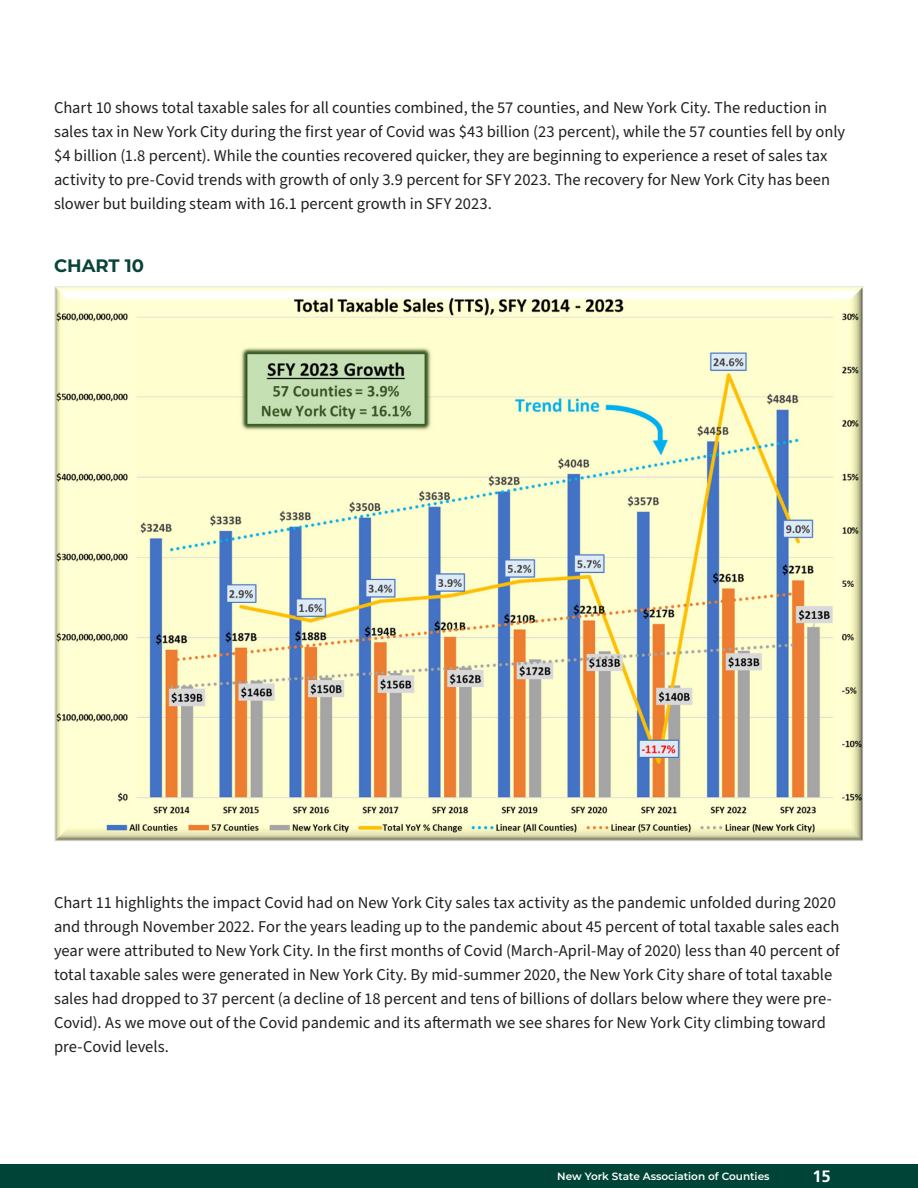
<style>
.page{position:relative;width:918px;height:1188px;background:#fff}
.page>*{position:absolute;margin:0;border:0;box-sizing:border-box;transform-origin:0 0}
.Chart_Number{font:700 18px "Montserrat";color:#094438}
.Body_Copy{font:16.5px/24px "Source Sans Pro";letter-spacing:-.005em;color:#231f20}
.t1{font:700 16.5px "Frutiger";color:#fff}
.t2{font:600 10.5px "Montserrat";color:#fff}
</style>
<div class="page">
<div style="left:0;top:1164px;width:918px;height:24px;background:#004438"></div>
<img style="left:54px;top:287px;width:809px;height:554px">
<p class="Body_Copy" style="left:54px;top:96px;width:793px">Chart 10 shows total taxable sales for all counties combined, the 57 counties, and New York City. The reduction in sales tax in New York City during the first year of Covid was $43 billion (23 percent), while the 57 counties fell by only $4 billion (1.8 percent). While the counties recovered quicker, they are beginning to experience a reset of sales tax activity to pre-Covid trends with growth of only 3.9 percent for SFY 2023. The recovery for New York City has been slower but building steam with 16.1 percent growth in SFY 2023.</p>
<p class="Chart_Number" style="left:54px;top:252px;width:92px">CHART 10</p>
<p class="Body_Copy" style="left:54px;top:891px;width:787px">Chart 11 highlights the impact Covid had on New York City sales tax activity as the pandemic unfolded during 2020 and through November 2022. For the years leading up to the pandemic about 45 percent of total taxable sales each year were attributed to New York City. In the first months of Covid (March-April-May of 2020) less than 40 percent of total taxable sales were generated in New York City. By mid-summer 2020, the New York City share of total taxable sales had dropped to 37 percent (a decline of 18 percent and tens of billions of dollars below where they were pre-Covid). As we move out of the Covid pandemic and its aftermath we see shares for New York City climbing toward pre-Covid levels.</p>
<p class="t2" style="left:557px;top:1169px;width:214px">New York State Association of Counties</p>
<p class="t1" style="left:812px;top:1167px;width:20px">15</p>
</div>
